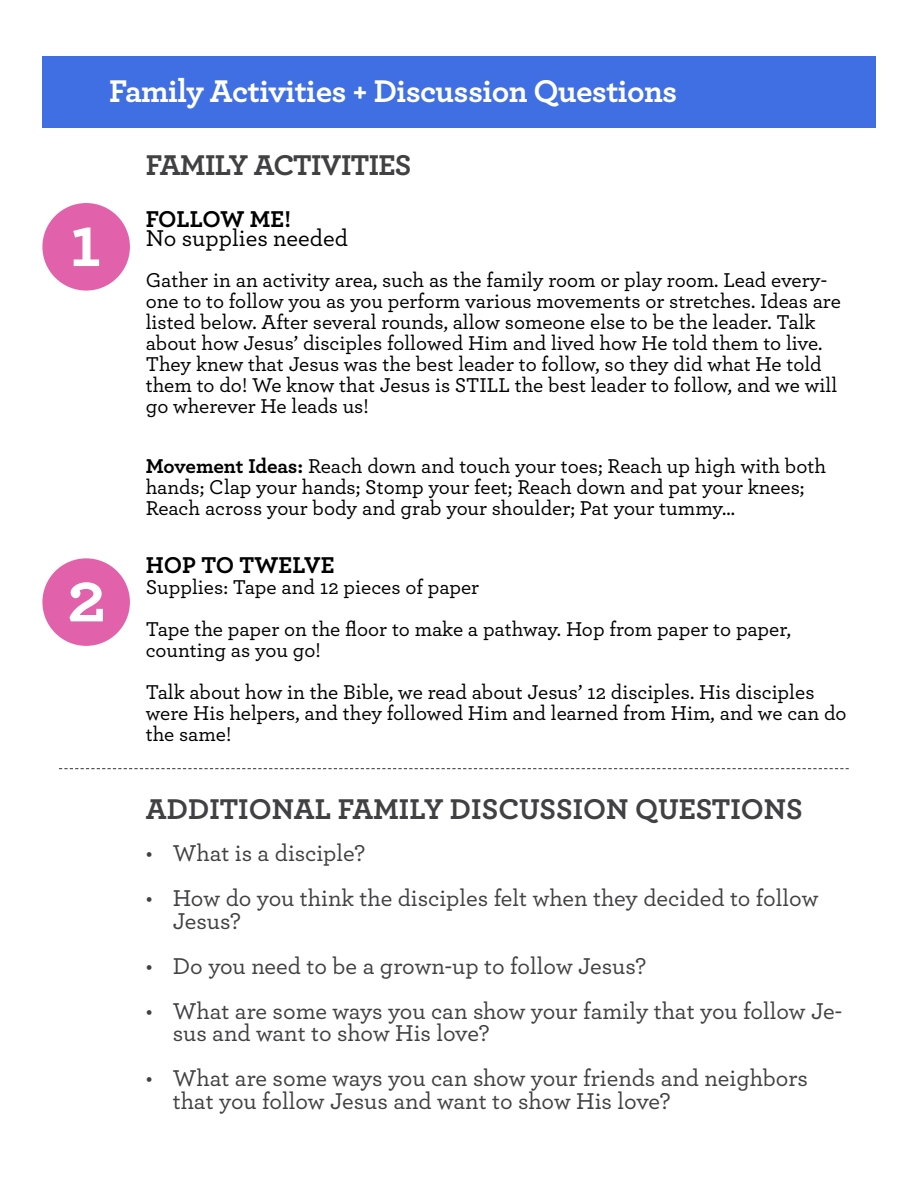
<style>
.page{position:relative;width:918px;height:1188px;background:#fff}
.page>*{position:absolute;margin:0;border:0;box-sizing:border-box;transform-origin:0 0}
.t1{font:700 33px "Archer Pro";letter-spacing:-.02em;color:#fff}
.t2{font:700 30px "Archer Pro";color:#414042}
.t3{font:700 30px "Archer Pro";letter-spacing:-.02em;color:#414042}
.t4{font:500 24px/22.5px "Archer Pro";letter-spacing:-.005em;color:#414042}
.t5{font:500 24px "Archer Pro";color:#020101}
.t6{font:700 24px "Archer Pro";color:#000101}
.t7{font:700 24px "Archer Pro";letter-spacing:-.01em;color:#020101}
.t8{font:500 21px/21px "Archer Pro";color:#020101}
.t9{font:500 21px/42px "Archer Pro";color:#000101}
.s1{font-weight:700}
</style>
<div class="page">
<div style="left:42px;top:56px;width:834px;height:71px;background:#3f6fe2"></div>
<svg style="left:59px;top:768px;width:790px;height:1px"></svg>
<svg style="left:42px;top:203px;width:88px;height:88px"></svg>
<svg style="left:42px;top:558px;width:88px;height:88px"></svg>
<h1 class="t1" style="left:109px;top:65px;width:570px">Family Activities + Discussion Questions</h1>
<h2 class="t3" style="left:146px;top:141px;width:267px">FAMILY ACTIVITIES</h2>
<p class="t7" style="left:146px;top:200px;width:147px">FOLLOW ME!</p>
<p class="t5" style="left:146px;top:221px;width:204px">No supplies needed</p>
<p class="t8" style="left:146px;top:268px;width:697px">Gather in an activity area, such as the family room or play room. Lead every&shy;one to to follow you as you perform various movements or stretches. Ideas are listed below. After several rounds, allow someone else to be the leader. Talk about how Jesus’ disciples followed Him and lived how He told them to live.<br>They knew that Jesus was the best leader to follow, so they did what He told them to do! We know that Jesus is STILL the best leader to follow, and we will go wherever He leads us!</p>
<p class="t8" style="left:146px;top:454px;width:682px"><span class="s1">Movement Ideas:</span> Reach down and touch your toes; Reach up high with both hands; Clap your hands; Stomp your feet; Reach down and pat your knees;<br>Reach across your body and grab your shoulder; Pat your tummy...</p>
<p class="t6" style="left:146px;top:546px;width:190px">HOP TO TWELVE</p>
<p class="t9" style="left:146px;top:565px;width:647px">Supplies: Tape and 12 pieces of paper<br>Tape the paper on the floor to make a pathway. Hop from paper to paper,</p>
<p class="t9" style="left:146px;top:628px;width:670px">counting as you go!<br>Talk about how in the Bible, we read about Jesus’ 12 disciples. His disciples</p>
<p class="t9" style="left:146px;top:702px;width:702px;line-height:21px">were His helpers, and they followed Him and learned from Him, and we can do the same!</p>
<h2 class="t2" style="left:146px;top:786px;width:658px">ADDITIONAL FAMILY DISCUSSION QUESTIONS</h2>
<p class="t4" style="left:146px;top:841px;width:221px">• What is a disciple?</p>
<p class="t4" style="left:173px;top:886px;width:647px;text-indent:-27px">• How do you think the disciples felt when they decided to follow<br>Jesus?</p>
<p class="t4" style="left:146px;top:953px;width:502px">• Do you need to be a grown-up to follow Jesus?</p>
<p class="t4" style="left:173px;top:998px;width:671px;text-indent:-27px">• What are some ways you can show your family that you follow Je&shy;sus and want to show His love?</p>
<p class="t4" style="left:173px;top:1066px;width:637px;text-indent:-27px">• What are some ways you can show your friends and neighbors that you follow Jesus and want to show His love?</p>
</div>
